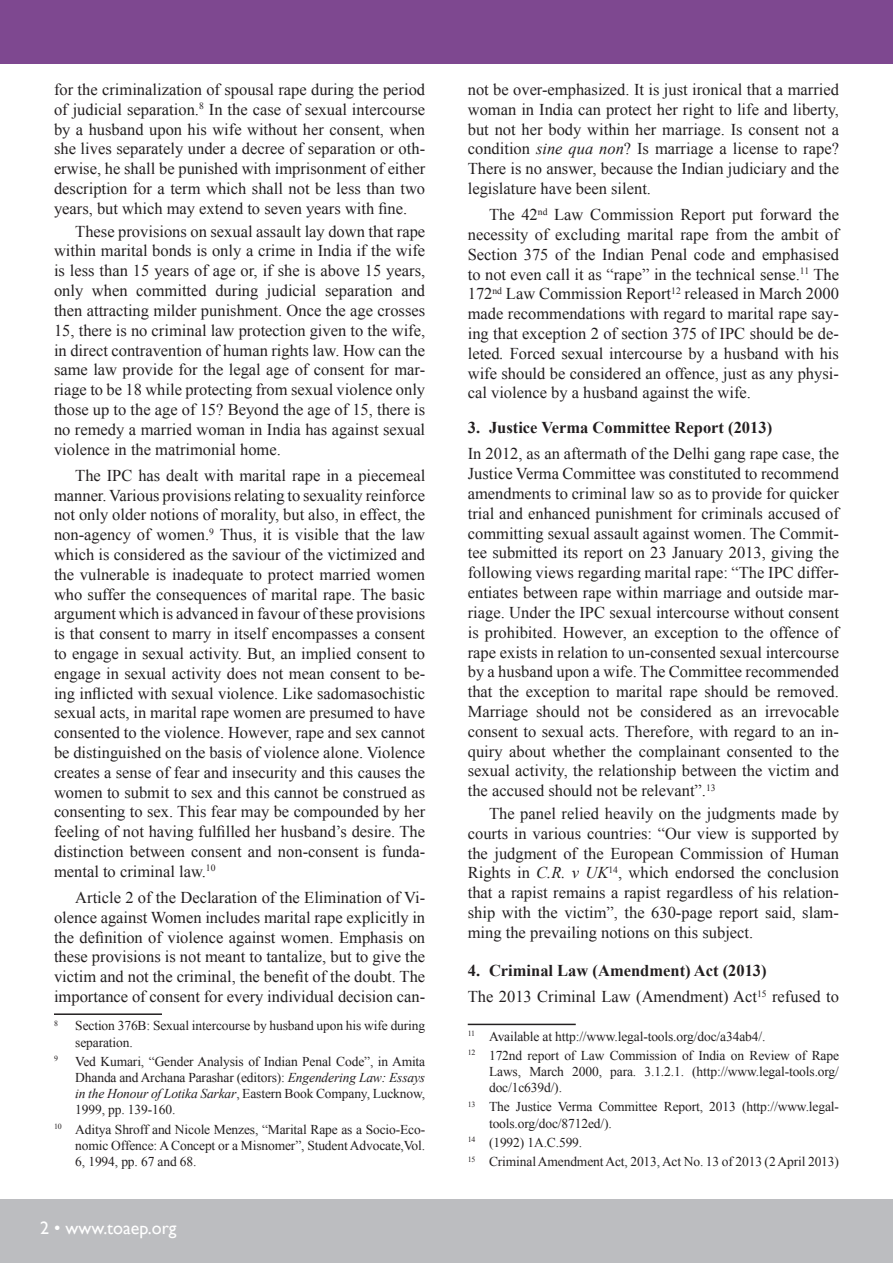
<style>
.page{position:relative;width:893px;height:1263px;background:#fff}
.page>*{position:absolute;margin:0;border:0;box-sizing:border-box;transform-origin:0 0}
.t1{font:18px "Gill Sans";color:#fff}
.Para_first{font:16.5px/19.8px "Times New Roman";color:#231f20;text-align:justify}
.Heading_1{font:700 16.5px "Times New Roman";color:#231f20}
.FICHL_PB_Footnote{font:13.5px/16.2px "Times New Roman";letter-spacing:-.01em;color:#231f20;text-align:justify}
.FICHL_PB_Footnote-2{font:7.8px "Times New Roman";color:#231f20}
.s1{font-style:italic}
</style>
<div class="page">
<div style="left:0;top:1199px;width:893px;height:64px;background:#bcbdc0"></div>
<div style="left:0;top:0;width:893px;height:64px;background:#7e4890"></div>
<hr style="left:54px;top:1013px;width:108px;height:2px;background:#231f20">
<hr style="left:468px;top:1024px;width:108px;height:1px;background:#231f20">
<p class="Para_first" style="left:54px;top:79px;width:373px">for the criminalization of spousal rape during the period of judicial separation.<sup>8</sup> In the case of sexual intercourse by a husband upon his wife without her consent, when she lives separately under a decree of separation or oth&shy;erwise, he shall be punished with imprisonment of either description for a term which shall not be less than two years, but which may extend to seven years with fine.</p>
<p class="Para_first" style="left:54px;top:221px;width:373px;text-indent:21px">These provisions on sexual assault lay down that rape within marital bonds is only a crime in India if the wife is less than 15 years of age or, if she is above 15 years, only when committed during judicial separation and then attracting milder punishment. Once the age crosses 15, there is no criminal law protection given to the wife, in direct contravention of human rights law. How can the same law provide for the legal age of consent for mar&shy;riage to be 18 while protecting from sexual violence only those up to the age of 15? Beyond the age of 15, there is no remedy a married woman in India has against sexual violence in the matrimonial home.</p>
<p class="Para_first" style="left:54px;top:465px;width:373px;text-indent:21px">The IPC has dealt with marital rape in a piecemeal manner. Various provisions relating to sexuality reinforce not only older notions of morality, but also, in effect, the non-agency of women.<sup>9</sup> Thus, it is visible that the law which is considered as the saviour of the victimized and the vulnerable is inadequate to protect married women who suffer the consequences of marital rape. The basic argument which is advanced in favour of these provisions is that consent to marry in itself encompasses a consent to engage in sexual activity. But, an implied consent to engage in sexual activity does not mean consent to be&shy;ing inflicted with sexual violence. Like sadomasochistic sexual acts, in marital rape women are presumed to have consented to the violence. However, rape and sex cannot be distinguished on the basis of violence alone. Violence creates a sense of fear and insecurity and this causes the women to submit to sex and this cannot be construed as consenting to sex. This fear may be compounded by her feeling of not having fulfilled her husband’s desire. The distinction between consent and non-consent is funda&shy;mental to criminal law.<sup>10</sup></p>
<p class="Para_first" style="left:54px;top:887px;width:373px;text-indent:21px">Article 2 of the Declaration of the Elimination of Vi&shy;olence against Women includes marital rape explicitly in the definition of violence against women. Emphasis on these provisions is not meant to tantalize, but to give the victim and not the criminal, the benefit of the doubt. The importance of consent for every individual decision can-</p>
<p class="FICHL_PB_Footnote-2" style="left:54px;top:1018px;width:5px">8</p>
<p class="FICHL_PB_Footnote" style="left:75px;top:1017px;width:351px">Section 376B: Sexual intercourse by husband upon his wife during separation.</p>
<p class="FICHL_PB_Footnote-2" style="left:54px;top:1053px;width:5px">9</p>
<p class="FICHL_PB_Footnote" style="left:75px;top:1053px;width:351px">Ved Kumari, “Gender Analysis of Indian Penal Code”, in Amita Dhanda and Archana Parashar (editors): <span class="s1">Engendering Law: Essays in the Honour of Lotika Sarkar</span>, Eastern Book Company, Lucknow, 1999, pp. 139-160.</p>
<p class="FICHL_PB_Footnote" style="left:75px;top:1121px;width:351px;text-indent:-21px"><sup>10</sup> Aditya Shroff and Nicole Menzes, “Marital Rape as a Socio-Eco&shy;nomic Offence: A Concept or a Misnomer”, Student Advocate,Vol.<br>6, 1994, pp. 67 and 68.</p>
<p class="t1" style="left:40px;top:1218px;width:138px">2 • www.toaep.org</p>
<p class="Para_first" style="left:468px;top:79px;width:373px">not be over-emphasized. It is just ironical that a married woman in India can protect her right to life and liberty, but not her body within her marriage. Is consent not a condition <span class="s1">sine qua non</span>? Is marriage a license to rape?<br>There is no answer, because the Indian judiciary and the legislature have been silent.</p>
<p class="Para_first" style="left:468px;top:205px;width:373px;text-indent:21px">The 42<sup>nd</sup> Law Commission Report put forward the necessity of excluding marital rape from the ambit of Section 375 of the Indian Penal code and emphasised to not even call it as “rape” in the technical sense.<sup>11</sup> The 172<sup>nd</sup> Law Commission Report<sup>12</sup> released in March 2000 made recommendations with regard to marital rape say&shy;ing that exception 2 of section 375 of IPC should be de&shy;leted<span class="s1">.</span> Forced sexual intercourse by a husband with his wife should be considered an offence, just as any physi&shy;cal violence by a husband against the wife.</p>
<p class="Heading_1" style="left:468px;top:416px;width:306px">3. Justice Verma Committee Report (2013)</p>
<p class="Para_first" style="left:468px;top:444px;width:373px">In 2012, as an aftermath of the Delhi gang rape case, the Justice Verma Committee was constituted to recommend amendments to criminal law so as to provide for quicker trial and enhanced punishment for criminals accused of committing sexual assault against women. The Commit&shy;tee submitted its report on 23 January 2013, giving the following views regarding marital rape: “The IPC differ&shy;entiates between rape within marriage and outside mar&shy;riage. Under the IPC sexual intercourse without consent is prohibited. However, an exception to the offence of rape exists in relation to un-consented sexual intercourse by a husband upon a wife. The Committee recommended that the exception to marital rape should be removed.<br>Marriage should not be considered as an irrevocable consent to sexual acts. Therefore, with regard to an in&shy;quiry about whether the complainant consented to the sexual activity, the relationship between the victim and the accused should not be relevant”.<sup>13</sup></p>
<p class="Para_first" style="left:468px;top:803px;width:373px;text-indent:21px">The panel relied heavily on the judgments made by courts in various countries: “Our view is supported by the judgment of the European Commission of Human Rights in <span class="s1">C.R. v UK</span><sup>14</sup>, which endorsed the conclusion that a rapist remains a rapist regardless of his relation&shy;ship with the victim”, the 630-page report said, slam&shy;ming the prevailing notions on this subject.</p>
<p class="Heading_1" style="left:468px;top:959px;width:300px">4. Criminal Law (Amendment) Act (2013)</p>
<p class="Para_first" style="left:468px;top:986px;width:373px">The 2013 Criminal Law (Amendment) Act<sup>15</sup> refused to</p>
<p class="FICHL_PB_Footnote" style="left:468px;top:1028px;width:299px"><sup>11</sup> Available at http://www.legal-tools.org/doc/a34ab4/.</p>
<p class="FICHL_PB_Footnote" style="left:489px;top:1047px;width:351px;text-indent:-21px"><sup>12</sup> 172nd report of Law Commission of India on Review of Rape Laws, March 2000, para. 3.1.2.1. (http://www.legal-tools.org/ doc/1c639d/).</p>
<p class="FICHL_PB_Footnote" style="left:489px;top:1098px;width:351px;text-indent:-21px"><sup>13</sup> The Justice Verma Committee Report, 2013 (http://www.legal&shy;tools.org/doc/8712ed/).</p>
<p class="FICHL_PB_Footnote" style="left:468px;top:1134px;width:116px"><sup>14</sup> (1992) 1A.C.599.</p>
<p class="FICHL_PB_Footnote" style="left:468px;top:1153px;width:373px"><sup>15</sup> Criminal Amendment Act, 2013, Act No. 13 of 2013 (2 April 2013)</p>
</div>
